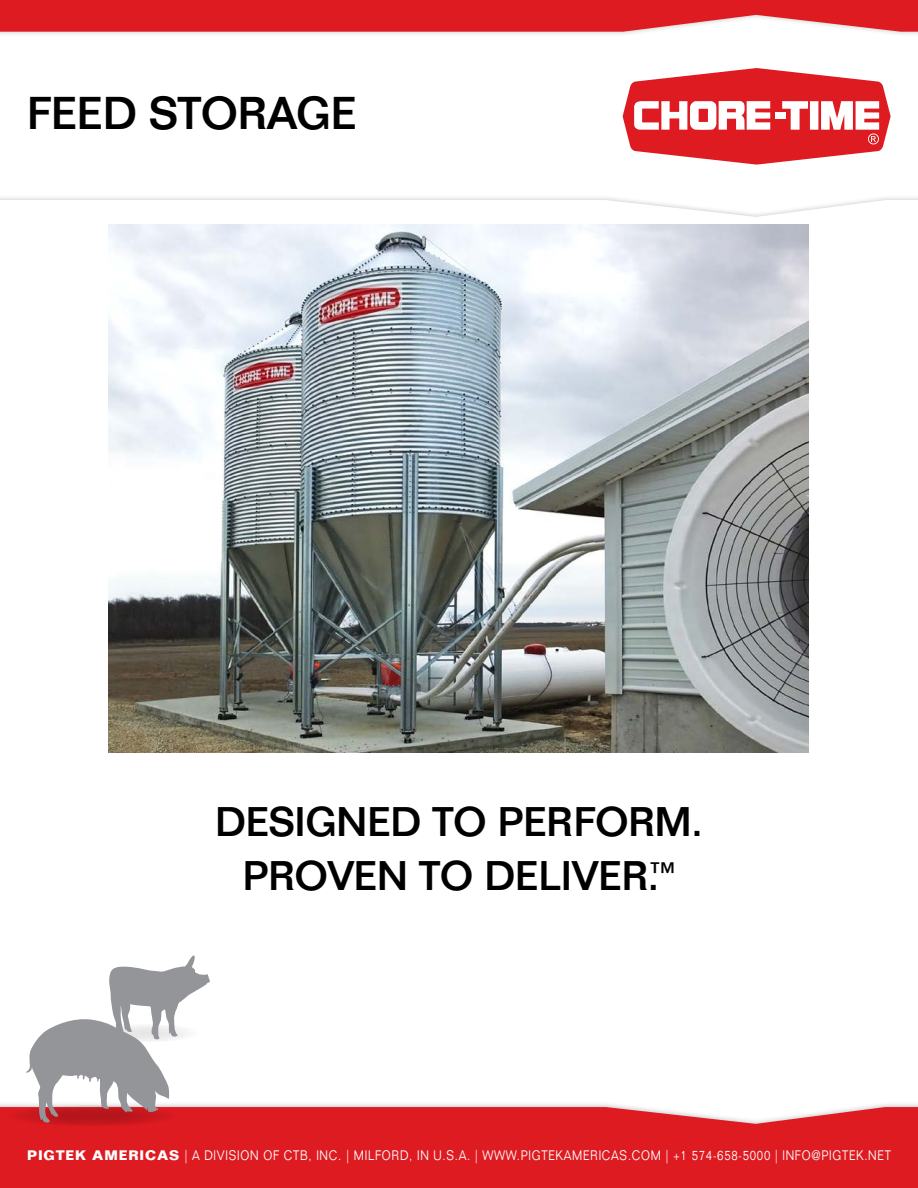
<style>
.page{position:relative;width:918px;height:1188px;background:#fff}
.page>*{position:absolute;margin:0;border:0;box-sizing:border-box;transform-origin:0 0}
.t1{font:500 45px "Folio Std";color:#000}
.t2{font:500 40.5px/54px "Folio Std";color:#000;text-align:center}
.t3{font:300 13.5px "Folio Std";letter-spacing:.065em;color:#fff;scale:.85 1}
.s1{font-weight:700}
</style>
<div class="page">
<svg style="left:623px;top:68px;width:268px;height:97px"></svg>
<div style="left:0;top:0;width:918px;height:38px;background:#000;opacity:.25"></div>
<svg style="left:0;top:0;width:918px;height:32px;background:#e12e34"></svg>
<div style="left:0;top:1102px;width:918px;height:86px;background:#000;opacity:.25"></div>
<div style="left:0;top:1107px;width:918px;height:81px;background:#df1b22"></div>
<div style="left:6px;top:1105px;width:173px;height:21px;background:#d21920;border-radius:50%"></div>
<svg style="left:25px;top:955px;width:185px;height:168px"></svg>
<img style="left:108px;top:225px;width:700px;height:528px">
<h1 class="t1" style="left:27px;top:86px;width:331px">FEED STORAGE</h1>
<h2 class="t2" style="left:215px;top:795px;width:489px">DESIGNED TO PERFORM.<br>PROVEN TO DELIVER.<sup>™</sup></h2>
<p class="t3" style="left:27px;top:1147px;width:1018px"><span class="s1">PIGTEK AMERICAS</span> | A DIVISION OF CTB, INC. | MILFORD, IN U.S.A. | WWW.PIGTEKAMERICAS.COM | +1 574-658-5000 | INFO@PIGTEK.NET</p>
</div>
